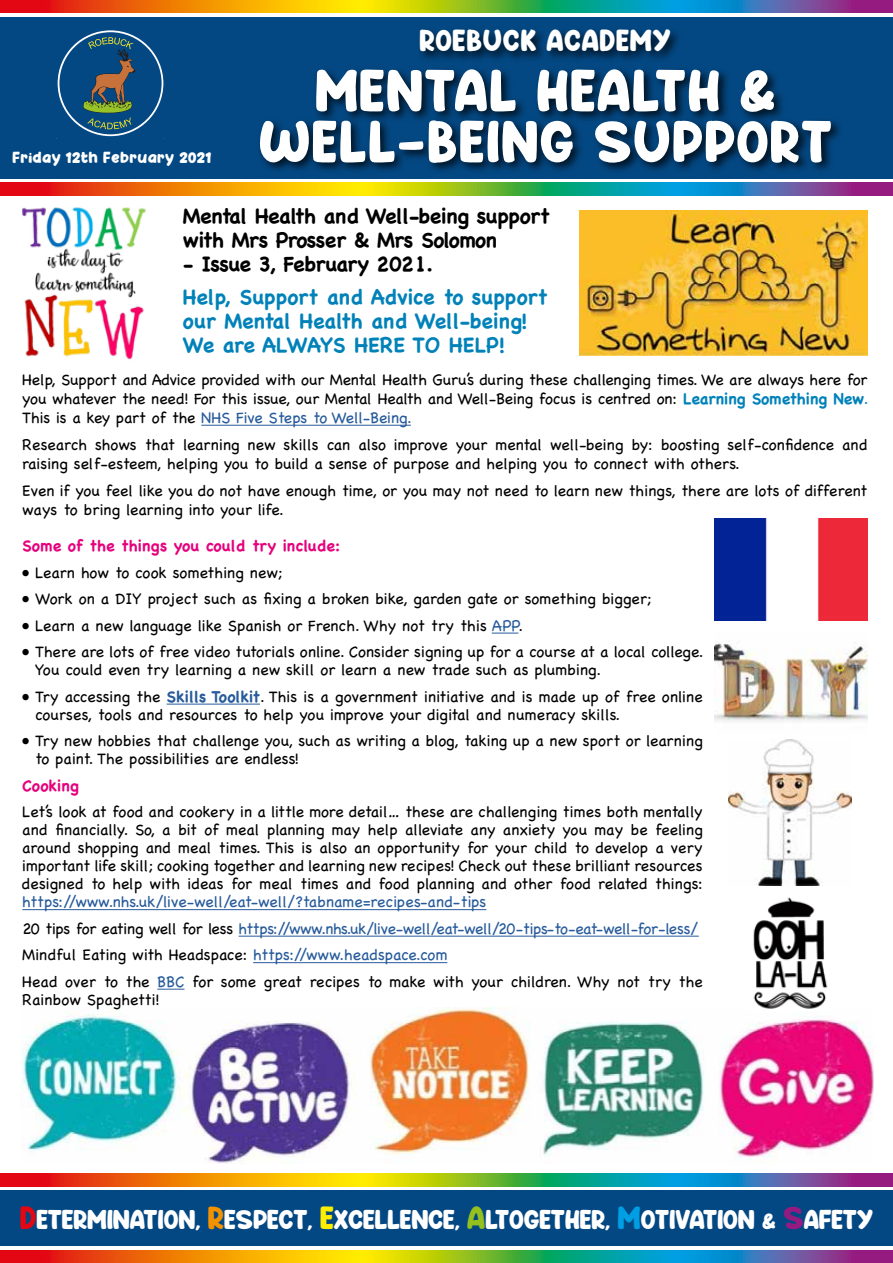
<style>
.page{position:relative;width:893px;height:1263px;background:#fff}
.page>*{position:absolute;margin:0;border:0;box-sizing:border-box;transform-origin:0 0}
.t1{font:55.5px/51px "Happy School";letter-spacing:.025em;color:#fff;text-align:center}
.t2{font:28.5px "Happy School";letter-spacing:.025em;color:#fff}
.t3{font:25.5px "Happy School";letter-spacing:-.005em;color:#fff}
.t4{font:700 21px/24px "Chalkboard SE";color:#0082b9}
.t5{font:700 21px/24px "Chalkboard SE";letter-spacing:-.025em;color:#000}
.t6{font:300 15.75px/18px "Chalkboard SE";color:#000}
.t7{font:300 15.75px/26.5px "Chalkboard SE";color:#275b9b}
.t8{font:700 15.75px "Chalkboard SE";color:#e6007d}
.t9{font:15px "Happy School";letter-spacing:.025em;color:#fff}
.s1{font-weight:700;color:#0082b9}
.s2{color:#0082b9}
.s3{color:#275b9b}
.s4{font-weight:700;color:#275b9b}
.s5{color:#000}
.s6{font-size:30px;color:#e30613}
.s7{font-size:30px;color:#f39200}
.s8{font-size:30px;color:#ffed00}
.s9{font-size:30px;color:#95c11f}
.s10{font-size:30px;color:#009fe3}
.s11{font-size:21px}
.s12{font-size:30px;color:#951b81}
</style>
<div class="page">
<img style="left:728px;top:740px;width:124px;height:145px">
<img style="left:714px;top:641px;width:153px;height:80px">
<img style="left:714px;top:519px;width:153px;height:102px">
<img style="left:21px;top:1007px;width:853px;height:156px">
<svg style="left:0;top:0;width:893px;height:13px;background:#958949"></svg>
<svg style="left:0;top:1250px;width:893px;height:13px;background:#958949"></svg>
<svg style="left:0;top:1174px;width:893px;height:12px;background:#958949"></svg>
<svg style="left:0;top:183px;width:893px;height:13px;background:#958949"></svg>
<div style="left:0;top:1191px;width:893px;height:55px;background:#044883"></div>
<div style="left:0;top:17px;width:893px;height:162px;background:#044883"></div>
<svg style="left:57px;top:37px;width:107px;height:100px"></svg>
<div style="left:256px;top:26px;width:587px;height:149px;background:#000;opacity:.75"></div>
<hr style="left:201px;top:425px;width:210px;height:1px;background:#275b9b">
<img style="left:579px;top:211px;width:288px;height:144px">
<img style="left:22px;top:207px;width:124px;height:153px">
<svg style="left:492px;top:633px;width:26px;height:1px"></svg>
<hr style="left:167px;top:704px;width:93px;height:1px;background:#275b9b">
<hr style="left:22px;top:909px;width:464px;height:1px;background:#275b9b">
<hr style="left:239px;top:936px;width:460px;height:1px;background:#275b9b">
<hr style="left:253px;top:962px;width:194px;height:1px;background:#275b9b">
<svg style="left:157px;top:989px;width:27px;height:1px"></svg>
<img style="left:746px;top:897px;width:87px;height:113px">
<p class="t9" style="left:13px;top:151px;width:200px">Friday 12th February 2021</p>
<h2 class="t2" style="left:419px;top:28px;width:253px">ROEBUCK ACADEMY</h2>
<h1 class="t1" style="left:258px;top:71px;width:575px">MENTAL HEALTH &amp;<br>WELL-BEING SUPPORT</h1>
<h3 class="t5" style="left:183px;top:204px;width:368px">Mental Health and Well-being support with Mrs Prosser &amp; Mrs Solomon</h3>
<h3 class="t5" style="left:183px;top:252px;width:252px">- Issue 3, February 2021.</h3>
<h3 class="t4" style="left:183px;top:284px;width:366px">Help, Support and Advice to support our Mental Health and Well-being!<br>We are ALWAYS HERE TO HELP!</h3>
<p class="t6" style="left:22px;top:370px;width:847px;line-height:18.8px;text-align:justify">Help, Support and Advice provided with our Mental Health Guru’s during these challenging times. We are always here for you whatever the need! For this issue, our Mental Health and Well-Being focus is centred on: <span class="s1">Learning Something New</span><span class="s2">.<br></span>This is a key part of the <span class="s3">NHS Five Steps to Well-Being.</span></p>
<p class="t6" style="left:22px;top:434px;width:847px;line-height:18.8px">Research shows that learning new skills can also improve your mental well-being by: boosting self-confidence and raising self-esteem, helping you to build a sense of purpose and helping you to connect with others.</p>
<p class="t6" style="left:22px;top:480px;width:846px;line-height:18.8px">Even if you feel like you do not have enough time, or you may not need to learn new things, there are lots of different ways to bring learning into your life.</p>
<p class="t8" style="left:22px;top:537px;width:320px">Some of the things you could try include:</p>
<p class="t6" style="left:22px;top:562px;width:262px">• Learn how to cook something new;</p>
<p class="t6" style="left:22px;top:589px;width:631px">• Work on a DIY project such as fixing a broken bike, garden gate or something bigger;</p>
<p class="t6" style="left:22px;top:615px;width:502px">• Learn a new language like Spanish or French. Why not try this <span class="s3">APP</span>.</p>
<p class="t6" style="left:35px;top:642px;width:670px;text-indent:-13px">• There are lots of free video tutorials online. Consider signing up for a course at a local college.<br>You could even try learning a new skill or learn a new trade such as plumbing.</p>
<p class="t6" style="left:35px;top:686px;width:669px;text-indent:-13px">• Try accessing the <span class="s4">Skills Toolkit</span>. This is a government initiative and is made up of free online courses, tools and resources to help you improve your digital and numeracy skills.</p>
<p class="t6" style="left:35px;top:731px;width:669px;text-indent:-13px">• Try new hobbies that challenge you, such as writing a blog, taking up a new sport or learning to paint. The possibilities are endless!</p>
<p class="t8" style="left:22px;top:776px;width:58px">Cooking</p>
<p class="t6" style="left:22px;top:802px;width:682px;text-align:justify">Let’s look at food and cookery in a little more detail… these are challenging times both mentally and financially. So, a bit of meal planning may help alleviate any anxiety you may be feeling around shopping and meal times. This is also an opportunity for your child to develop a very important life skill; cooking together and learning new recipes! Check out these brilliant resources designed to help with ideas for meal times and food planning and other food related things:</p>
<p class="t7" style="left:22px;top:888px;width:682px">https://www.nhs.uk/live-well/eat-well/?tabname=recipes-and-tips<br><span class="s5">20 tips for eating well for less</span> https://www.nhs.uk/live-well/eat-well/20-tips-to-eat-well-for-less/ <span class="s5">Mindful Eating with Headspace:</span> https://www.headspace.com<br><span class="s5">Head over to the</span> BBC <span class="s5">for some great recipes to make with your children. Why not try the</span></p>
<p class="t6" style="left:22px;top:989px;width:139px">Rainbow Spaghetti!</p>
<h3 class="t3" style="left:20px;top:1208px;width:855px"><span class="s6">D</span>ETERMINATION, <span class="s7">R</span>ESPECT, <span class="s8">E</span>XCELLENCE, <span class="s9">A</span>LTOGETHER, <span class="s10">M</span>OTIVATION <span class="s11">&amp;</span> <span class="s12">S</span>AFETY</h3>
</div>
